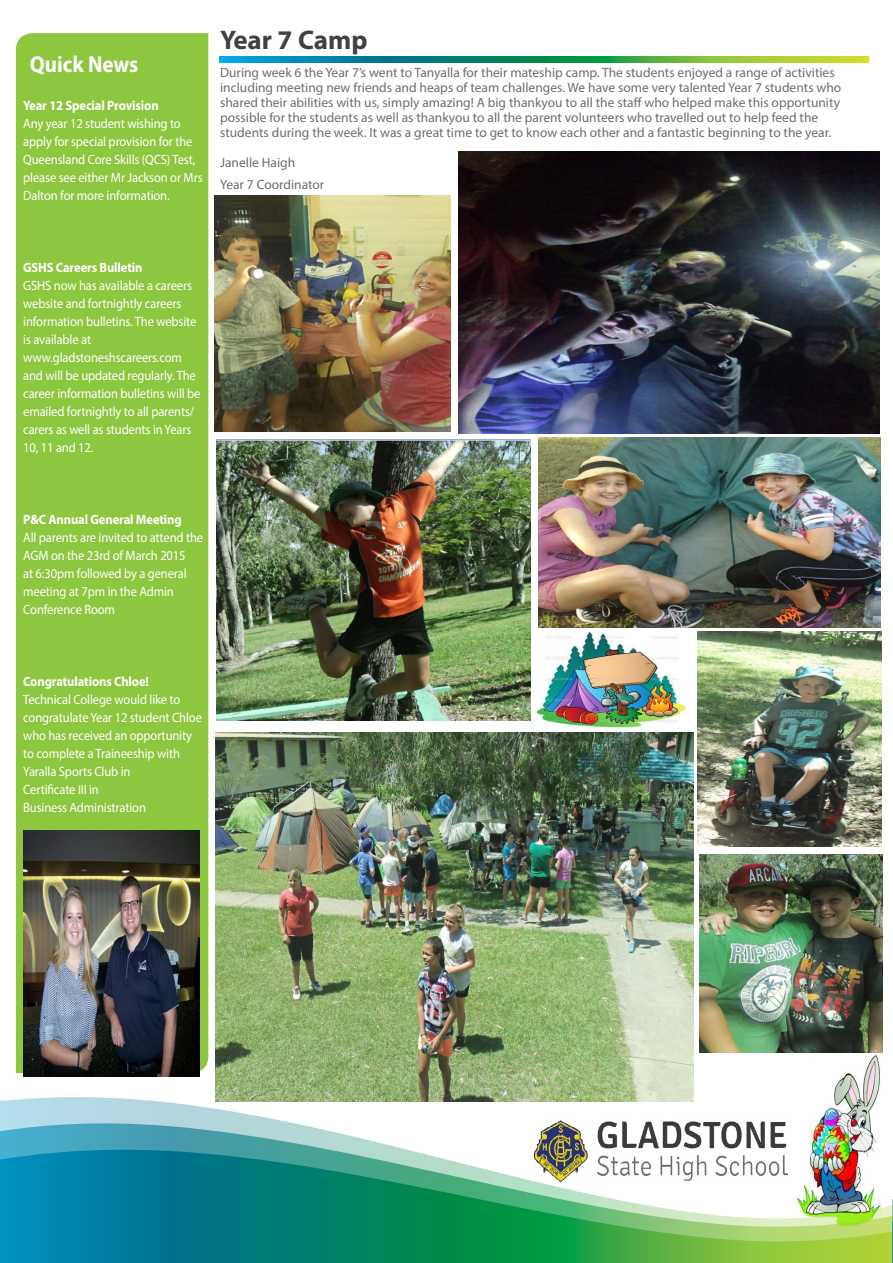
<style>
.page{position:relative;width:893px;height:1263px;background:#fff}
.page>*{position:absolute;margin:0;border:0;box-sizing:border-box;transform-origin:0 0}
.t1{font:700 27px "Myriad Pro";color:#414042}
.t2{font:700 23.1px "Myriad Pro";color:#fff;scale:.91 1}
.t3{font:13.5px/18px "Myriad Pro";letter-spacing:-.01em;color:#fff;scale:.93 1}
.t4{font:13.5px/15px "Myriad Pro";color:#6d6e71}
.t5{font:700 13.5px "Myriad Pro";letter-spacing:-.01em;color:#fff;scale:.93 1}
</style>
<div class="page">
<img style="left:834px;top:1056px;width:46px;height:40px">
<svg style="left:0;top:1096px;width:877px;height:26px"></svg>
<svg style="left:0;top:1122px;width:892px;height:141px"></svg>
<svg style="left:0;top:1150px;width:892px;height:91px;background:#4ca494"></svg>
<img style="left:531px;top:1115px;width:256px;height:69px">
<svg style="left:220px;top:56px;width:648px;height:7px;background:#38a067"></svg>
<div style="left:16px;top:33px;width:192px;height:1040px;background:#8dc63f"></div>
<img style="left:23px;top:830px;width:177px;height:247px">
<svg style="left:892px;top:1198px;width:1px;height:65px"></svg>
<img style="left:214px;top:196px;width:237px;height:236px">
<img style="left:459px;top:152px;width:421px;height:282px">
<img style="left:700px;top:854px;width:183px;height:198px">
<img style="left:538px;top:437px;width:342px;height:191px">
<img style="left:697px;top:632px;width:185px;height:215px">
<img style="left:215px;top:733px;width:478px;height:368px">
<img style="left:216px;top:439px;width:314px;height:281px">
<img style="left:536px;top:630px;width:151px;height:97px">
<h2 class="t2" style="left:30px;top:49px;width:121px">Quick News</h2>
<p class="t5" style="left:23px;top:97px;width:147px">Year 12 Special Provision</p>
<p class="t3" style="left:23px;top:114px;width:194px">Any year 12 student wishing to apply for special provision for the<br>Queensland Core Skills (QCS) Test, please see either Mr Jackson or Mrs<br>Dalton for more information.</p>
<h1 class="t1" style="left:220px;top:22px;width:149px">Year 7 Camp</h1>
<p class="t4" style="left:220px;top:65px;width:623px">During week 6 the Year 7’s went to Tanyalla for their mateship camp. The students enjoyed a range of activities including meeting new friends and heaps of team challenges. We have some very talented Year 7 students who shared their abilities with us, simply amazing! A big thankyou to all the staff who helped make this opportunity possible for the students as well as thankyou to all the parent volunteers who travelled out to help feed the students during the week. It was a great time to get to know each other and a fantastic beginning to the year.</p>
<p class="t4" style="left:220px;top:152px;width:106px;line-height:21.6px">Janelle Haigh<br>Year 7 Coordinator</p>
<p class="t5" style="left:23px;top:259px;width:130px">GSHS Careers Bulletin</p>
<p class="t3" style="left:23px;top:276px;width:192px">GSHS now has available a careers website and fortnightly careers information bulletins. The website is available at www.gladstoneshscareers.com and will be updated regularly. The career information bulletins will be emailed fortnightly to all parents/ carers as well as students in Years<br>10, 11 and 12.</p>
<p class="t5" style="left:23px;top:510px;width:172px">P&amp;C Annual General Meeting</p>
<p class="t3" style="left:23px;top:528px;width:195px">All parents are invited to attend the<br>AGM on the 23rd of March 2015<br>at 6:30pm followed by a general meeting at 7pm in the Admin<br>Conference Room</p>
<p class="t5" style="left:23px;top:672px;width:137px">Congratulations Chloe!</p>
<p class="t3" style="left:23px;top:690px;width:194px">Technical College would like to congratulate Year 12 student Chloe who has received an opportunity to complete a Traineeship with<br>Yaralla Sports Club in<br>Certificate III in<br>Business Administration</p>
</div>
